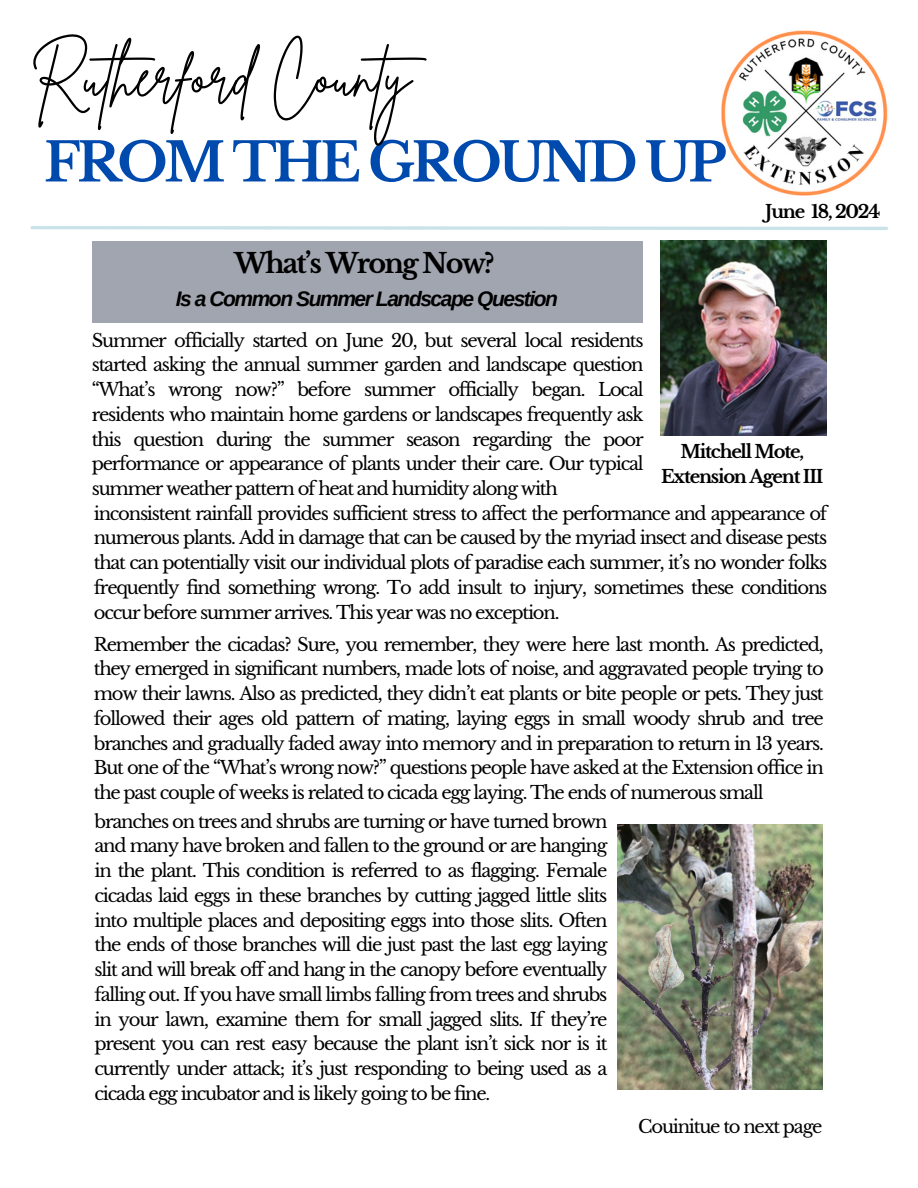
<style>
.page{position:relative;width:918px;height:1188px;background:#fff}
.page>*{position:absolute;margin:0;border:0;box-sizing:border-box;transform-origin:0 0}
.t1{font:58.65px "Brittany Signature";color:#000}
.t2{font:700 53.55px "Libre Baskerville";letter-spacing:-.07em;color:#004aad}
.t3{font:700 27px "Libre Baskerville";letter-spacing:-.07em;color:#000}
.t4{font:italic 700 21px "Arimo";letter-spacing:-.07em;color:#000}
.t5{font:18px/24.8px "Libre Baskerville";letter-spacing:-.07em;color:#000;text-align:justify}
.t6{font:700 18px/24.8px "Libre Baskerville";letter-spacing:-.07em;color:#000;text-align:center}
</style>
<div class="page">
<img style="left:721px;top:30px;width:167px;height:166px">
<svg style="left:30px;top:226px;width:858px;height:4px"></svg>
<div style="left:92px;top:241px;width:550px;height:81px;background:#a0a5af"></div>
<img style="left:660px;top:241px;width:167px;height:195px">
<img style="left:617px;top:825px;width:205px;height:264px">
<p class="t1" style="left:30px;top:38px;width:414px">Rutherford County</p>
<p class="t2" style="left:44px;top:130px;width:684px">FROM THE GROUND UP</p>
<h4 class="t3" style="left:234px;top:247px;width:262px">What’s Wrong Now?</h4>
<h4 class="t4" style="left:176px;top:287px;width:384px">Is a Common Summer Landscape Question</h4>
<p class="t6" style="left:765px;top:200px;width:117px">June 18, 2024</p>
<h3 class="t5" style="left:92px;top:328px;width:553px">Summer officially started on June 20, but several local residents started asking the annual summer garden and landscape question “What’s wrong now?” before summer officially began. Local residents who maintain home gardens or landscapes frequently ask this question during the summer season regarding the poor performance or appearance of plants under their care. Our typical summer weather pattern of heat and humidity along with</h3>
<h1 class="t6" style="left:661px;top:439px;width:164px">Mitchell Mote,<br>Extension Agent III</h1>
<p class="t5" style="left:94px;top:501px;width:735px">inconsistent rainfall provides sufficient stress to affect the performance and appearance of numerous plants. Add in damage that can be caused by the myriad insect and disease pests that can potentially visit our individual plots of paradise each summer, it’s no wonder folks frequently find something wrong. To add insult to injury, sometimes these conditions occur before summer arrives. This year was no exception.</p>
<p class="t5" style="left:94px;top:632px;width:732px">Remember the cicadas? Sure, you remember, they were here last month. As predicted, they emerged in significant numbers, made lots of noise, and aggravated people trying to mow their lawns. Also as predicted, they didn’t eat plants or bite people or pets. They just followed their ages old pattern of mating, laying eggs in small woody shrub and tree branches and gradually faded away into memory and in preparation to return in 13 years.<br>But one of the “What’s wrong now?” questions people have asked at the Extension office in the past couple of weeks is related to cicada egg laying. The ends of numerous small</p>
<p class="t5" style="left:95px;top:809px;width:514px">branches on trees and shrubs are turning or have turned brown and many have broken and fallen to the ground or are hanging in the plant. This condition is referred to as flagging. Female cicadas laid eggs in these branches by cutting jagged little slits into multiple places and depositing eggs into those slits. Often the ends of those branches will die just past the last egg laying slit and will break off and hang in the canopy before eventually falling out. If you have small limbs falling from trees and shrubs in your lawn, examine them for small jagged slits. If they’re present you can rest easy because the plant isn’t sick nor is it currently under attack; it’s just responding to being used as a cicada egg incubator and is likely going to be fine.</p>
<p class="t5" style="left:638px;top:1115px;width:186px">Couinitue to next page</p>
</div>
